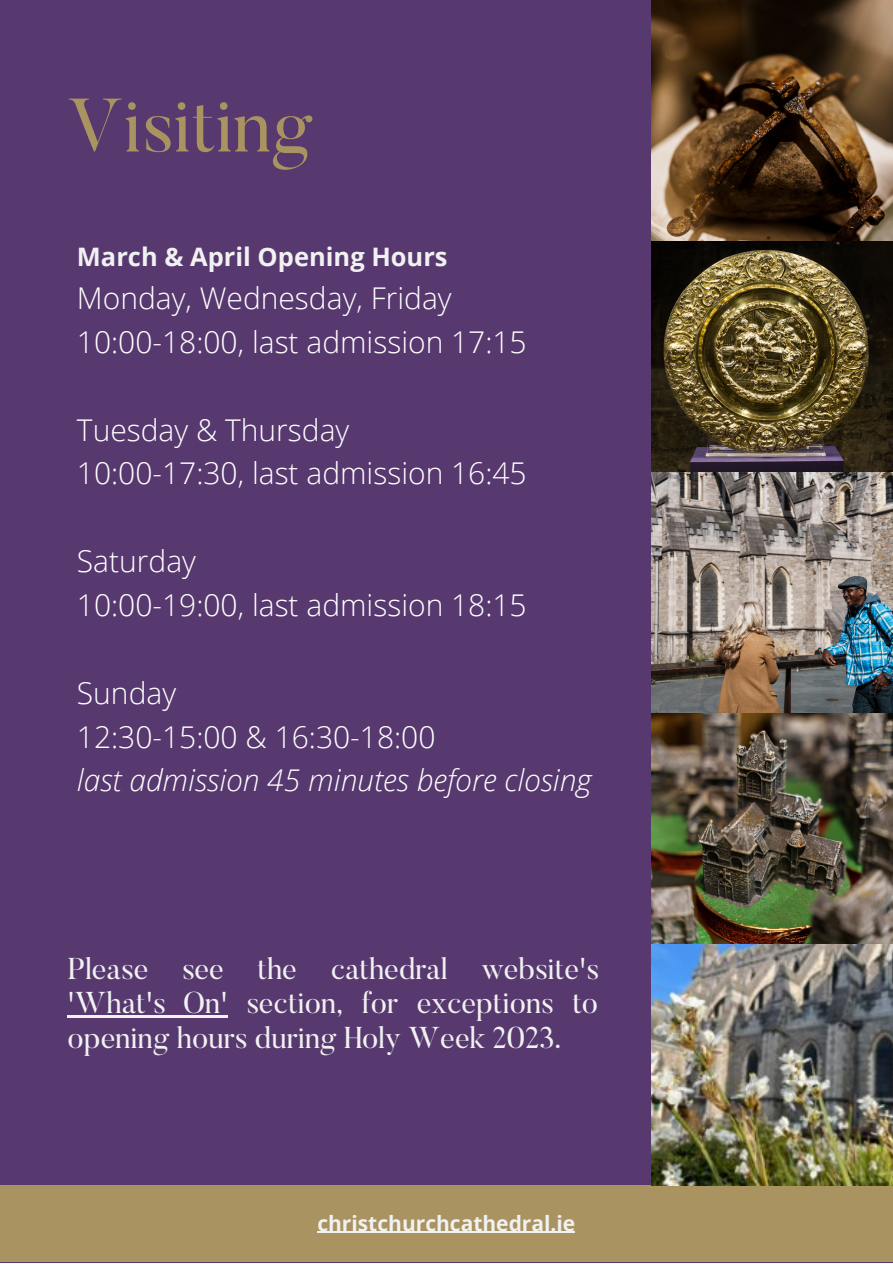
<style>
.page{position:relative;width:893px;height:1264px;background:#fff}
.page>*{position:absolute;margin:0;border:0;box-sizing:border-box;transform-origin:0 0}
.t1{font:75px "Butler";color:#a99461}
.t2{font:300 30px/43.8px "Open Sans";color:#fff}
.t3{font:30px/34.8px "Butler";color:#f1f1f1;text-align:justify}
.t4{font:italic 300 30px "Open Sans";color:#fff}
.t5{font:700 25.5px "Open Sans";color:#f1f1f1}
.t6{font:700 21px "Open Sans";color:#f1f1f1}
</style>
<div class="page">
<div style="left:0;top:0;width:892px;height:1262px;background:#57396f"></div>
<img style="left:651px;top:0;width:241px;height:472px">
<img style="left:651px;top:472px;width:241px;height:472px">
<div style="left:0;top:1185px;width:892px;height:76px;background:#a99461"></div>
<img style="left:651px;top:944px;width:241px;height:241px">
<hr style="left:317px;top:1231px;width:258px;height:1px;background:#f1f1f1">
<hr style="left:68px;top:1015px;width:160px;height:2px;background:#f1f1f1">
<h1 class="t1" style="left:68px;top:96px;width:246px">Visiting</h1>
<p class="t5" style="left:77px;top:239px;width:372px">March &amp; April Opening Hours</p>
<p class="t2" style="left:77px;top:275px;width:451px">Monday, Wednesday, Friday<br>10:00-18:00, last admission 17:15</p>
<p class="t2" style="left:77px;top:407px;width:451px">Tuesday &amp; Thursday<br>10:00-17:30, last admission 16:45</p>
<p class="t2" style="left:77px;top:538px;width:451px">Saturday<br>10:00-19:00, last admission 18:15</p>
<p class="t2" style="left:77px;top:670px;width:360px">Sunday<br>12:30-15:00 &amp; 16:30-18:00</p>
<p class="t4" style="left:77px;top:759px;width:516px">last admission 45 minutes before closing</p>
<p class="t3" style="left:68px;top:954px;width:532px">Please see the cathedral website's 'What's On' section, for exceptions to opening hours during Holy Week 2023.</p>
<p class="t6" style="left:317px;top:1208px;width:259px">christchurchcathedral.ie</p>
</div>
